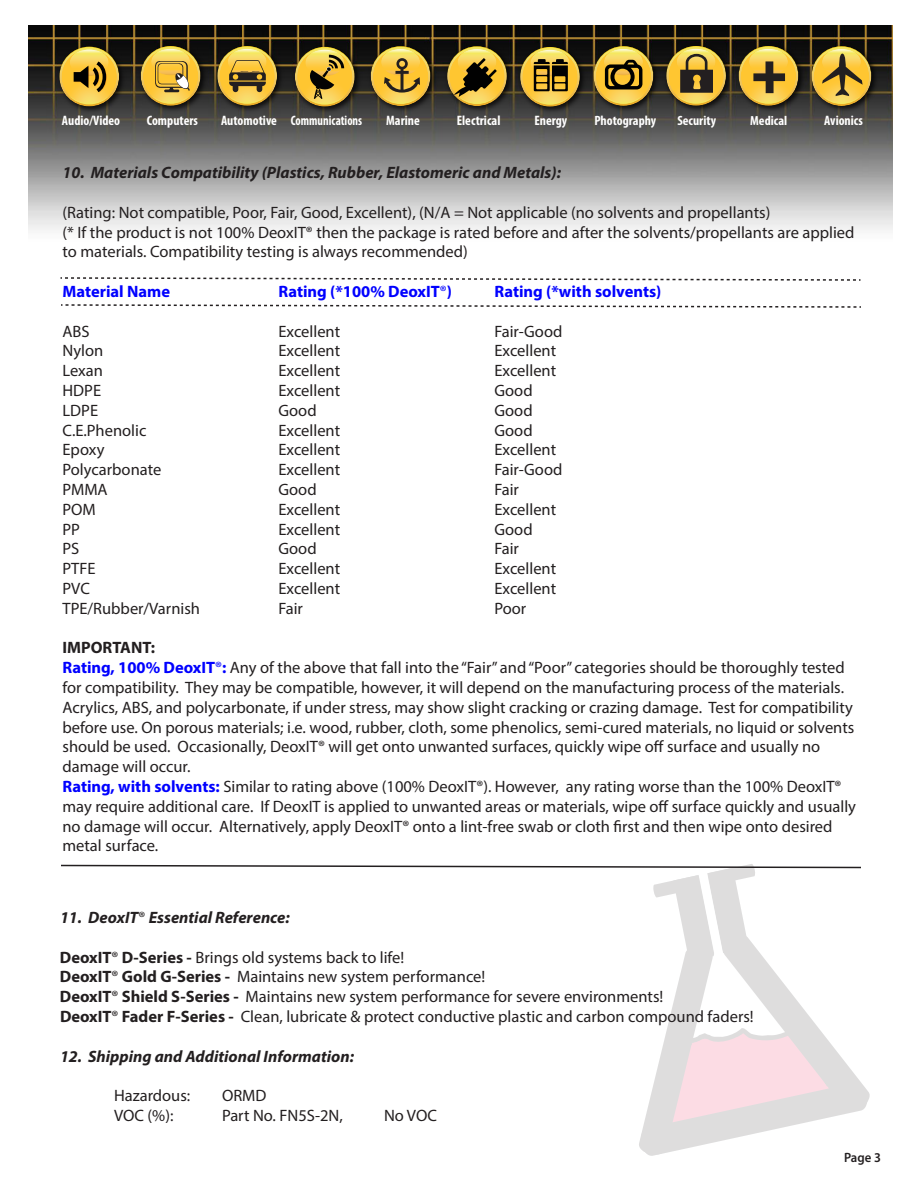
<style>
.page{position:relative;width:918px;height:1188px;background:#fff}
.page>*{position:absolute;margin:0;border:0;box-sizing:border-box;transform-origin:0 0}
.t1{font:16.5px/19.8px "Myriad Pro";color:#231f20}
.t2{font:italic 700 16.5px "Myriad Pro";color:#231f20}
.t3{font:700 16.5px "Myriad Pro";color:#00f}
.t4{font:700 condensed 13.65px "Myriad Pro";color:#fff}
.t5{font:700 condensed 13.5px "Myriad Pro";color:#fff}
.t6{font:600 13.5px "Myriad Pro";color:#231f20;scale:.95 1}
.t7{font:700 condensed 13.2px "Myriad Pro";color:#fff;scale:1.04 1}
.s1{font-weight:400}
.s2{font-weight:700}
.s3{font-weight:700;color:#00f}
.s4{color:#00f}
.s5{font-weight:400;font-style:normal}
</style>
<div class="page">
<img style="left:29px;top:25px;width:864px;height:205px">
<img style="left:443px;top:42px;width:437px;height:73px">
<img style="left:291px;top:43px;width:72px;height:72px">
<img style="left:213px;top:42px;width:73px;height:72px">
<img style="left:55px;top:42px;width:73px;height:73px">
<img style="left:366px;top:42px;width:73px;height:73px">
<svg style="left:371px;top:46px;width:59px;height:58px;background:#bb9a3b"></svg>
<svg style="left:812px;top:46px;width:59px;height:58px;background:#b4953a"></svg>
<svg style="left:594px;top:46px;width:59px;height:58px;background:#a68935"></svg>
<svg style="left:739px;top:46px;width:59px;height:58px;background:#b3953b"></svg>
<svg style="left:666px;top:46px;width:60px;height:58px;background:#9c8237"></svg>
<svg style="left:217px;top:46px;width:60px;height:58px;background:#ad903a"></svg>
<svg style="left:520px;top:47px;width:60px;height:58px;background:#a08533"></svg>
<img style="left:136px;top:42px;width:73px;height:72px">
<svg style="left:141px;top:46px;width:60px;height:58px;background:#bd9d41"></svg>
<svg style="left:447px;top:46px;width:60px;height:58px;background:#9d8333"></svg>
<svg style="left:59px;top:47px;width:60px;height:57px;background:#b39438"></svg>
<svg style="left:295px;top:47px;width:60px;height:58px;background:#b19237"></svg>
<svg style="left:61px;top:277px;width:800px;height:4px"></svg>
<svg style="left:61px;top:304px;width:800px;height:4px"></svg>
<svg style="left:61px;top:864px;width:809px;height:292px"></svg>
<p class="t4" style="left:62px;top:115px;width:60px">Audio/Video</p>
<p class="t4" style="left:147px;top:115px;width:53px">Computers</p>
<p class="t4" style="left:221px;top:115px;width:143px">Automotive Communications</p>
<p class="t4" style="left:386px;top:115px;width:35px">Marine</p>
<p class="t4" style="left:457px;top:115px;width:45px">Electrical</p>
<p class="t4" style="left:534px;top:115px;width:34px">Energy</p>
<p class="t5" style="left:594px;top:115px;width:63px">Photography</p>
<p class="t5" style="left:677px;top:115px;width:40px">Security</p>
<p class="t7" style="left:750px;top:115px;width:37px">Medical</p>
<p class="t4" style="left:824px;top:115px;width:40px">Avionics</p>
<p class="t2" style="left:63px;top:166px;width:500px">10. Materials Compatibility (Plastics, Rubber, Elastomeric and Metals):</p>
<p class="t1" style="left:63px;top:204px;width:794px">(Rating: Not compatible, Poor, Fair, Good, Excellent), (N/A = Not applicable (no solvents and propellants)<br>(* If the product is not 100% DeoxIT® then the package is rated before and after the solvents/propellants are applied to materials. Compatibility testing is always recommended)</p>
<p class="t3" style="left:63px;top:285px;width:109px">Material Name</p>
<p class="t3" style="left:279px;top:285px;width:175px">Rating (*100% DeoxIT<span class="s1">®</span>)</p>
<p class="t3" style="left:495px;top:285px;width:168px">Rating (*with solvents)</p>
<p class="t1" style="left:63px;top:323px;width:29px">ABS</p>
<p class="t1" style="left:279px;top:323px;width:63px">Excellent</p>
<p class="t1" style="left:494px;top:323px;width:69px">Fair-Good</p>
<p class="t1" style="left:63px;top:342px;width:42px">Nylon</p>
<p class="t1" style="left:279px;top:342px;width:63px">Excellent</p>
<p class="t1" style="left:495px;top:342px;width:63px">Excellent</p>
<p class="t1" style="left:63px;top:362px;width:42px">Lexan</p>
<p class="t1" style="left:279px;top:362px;width:63px">Excellent</p>
<p class="t1" style="left:495px;top:362px;width:63px">Excellent</p>
<p class="t1" style="left:63px;top:382px;width:40px">HDPE</p>
<p class="t1" style="left:279px;top:382px;width:63px">Excellent</p>
<p class="t1" style="left:494px;top:382px;width:40px">Good</p>
<p class="t1" style="left:63px;top:402px;width:37px">LDPE</p>
<p class="t1" style="left:279px;top:402px;width:40px">Good</p>
<p class="t1" style="left:495px;top:402px;width:40px">Good</p>
<p class="t1" style="left:63px;top:422px;width:85px">C.E.Phenolic</p>
<p class="t1" style="left:279px;top:422px;width:63px">Excellent</p>
<p class="t1" style="left:495px;top:422px;width:40px">Good</p>
<p class="t1" style="left:63px;top:441px;width:43px">Epoxy</p>
<p class="t1" style="left:279px;top:441px;width:63px">Excellent</p>
<p class="t1" style="left:495px;top:441px;width:63px">Excellent</p>
<p class="t1" style="left:63px;top:461px;width:100px">Polycarbonate</p>
<p class="t1" style="left:278px;top:461px;width:63px">Excellent</p>
<p class="t1" style="left:494px;top:461px;width:69px">Fair-Good</p>
<p class="t1" style="left:63px;top:481px;width:47px">PMMA</p>
<p class="t1" style="left:279px;top:481px;width:40px">Good</p>
<p class="t1" style="left:495px;top:481px;width:26px">Fair</p>
<p class="t1" style="left:63px;top:501px;width:35px">POM</p>
<p class="t1" style="left:279px;top:501px;width:63px">Excellent</p>
<p class="t1" style="left:495px;top:501px;width:63px">Excellent</p>
<p class="t1" style="left:63px;top:521px;width:19px">PP</p>
<p class="t1" style="left:279px;top:521px;width:63px">Excellent</p>
<p class="t1" style="left:494px;top:521px;width:40px">Good</p>
<p class="t1" style="left:63px;top:540px;width:18px">PS</p>
<p class="t1" style="left:278px;top:540px;width:40px">Good</p>
<p class="t1" style="left:494px;top:540px;width:26px">Fair</p>
<p class="t1" style="left:63px;top:560px;width:35px">PTFE</p>
<p class="t1" style="left:279px;top:560px;width:63px">Excellent</p>
<p class="t1" style="left:494px;top:560px;width:63px">Excellent</p>
<p class="t1" style="left:63px;top:580px;width:29px">PVC</p>
<p class="t1" style="left:279px;top:580px;width:63px">Excellent</p>
<p class="t1" style="left:494px;top:580px;width:63px">Excellent</p>
<p class="t1" style="left:63px;top:600px;width:139px">TPE/Rubber/Varnish</p>
<p class="t1" style="left:279px;top:600px;width:26px">Fair</p>
<p class="t1" style="left:495px;top:600px;width:33px">Poor</p>
<p class="t1" style="left:63px;top:639px;width:795px"><span class="s2">IMPORTANT:<br></span><span class="s3">Rating, 100% DeoxIT</span><span class="s4">®</span><span class="s3">:</span> Any of the above that fall into the “Fair” and “Poor” categories should be thoroughly tested for compatibility. They may be compatible, however, it will depend on the manufacturing process of the materials.<br>Acrylics, ABS, and polycarbonate, if under stress, may show slight cracking or crazing damage. Test for compatibility before use. On porous materials; i.e. wood, rubber, cloth, some phenolics, semi-cured materials, no liquid or solvents should be used. Occasionally, DeoxIT® will get onto unwanted surfaces, quickly wipe off surface and usually no damage will occur.<br><span class="s3">Rating, with solvents:</span> Similar to rating above (100% DeoxIT®). However, any rating worse than the 100% DeoxIT® may require additional care. If DeoxIT is applied to unwanted areas or materials, wipe off surface quickly and usually no damage will occur. Alternatively, apply DeoxIT® onto a lint-free swab or cloth first and then wipe onto desired metal surface.</p>
<p class="t2" style="left:60px;top:911px;width:231px">11. DeoxIT<span class="s5">®</span> Essential Reference:</p>
<p class="t1" style="left:60px;top:949px;width:695px"><span class="s2">DeoxIT</span>® <span class="s2">D-Series -</span> Brings old systems back to life!<br><span class="s2">DeoxIT</span>® <span class="s2">Gold G-Series -</span> Maintains new system performance!<br><span class="s2">DeoxIT</span>® <span class="s2">Shield S-Series -</span> Maintains new system performance for severe environments!<br><span class="s2">DeoxIT</span>® <span class="s2">Fader F-Series -</span> Clean, lubricate &amp; protect conductive plastic and carbon compound faders!</p>
<p class="t2" style="left:60px;top:1050px;width:295px">12. Shipping and Additional Information:</p>
<p class="t1" style="left:114px;top:1087px;width:78px">Hazardous:</p>
<p class="t1" style="left:222px;top:1087px;width:46px">ORMD</p>
<p class="t1" style="left:114px;top:1107px;width:61px">VOC (%):</p>
<p class="t1" style="left:222px;top:1107px;width:122px">Part No. FN5S-2N,</p>
<p class="t1" style="left:384px;top:1107px;width:54px">No VOC</p>
<p class="t6" style="left:844px;top:1153px;width:40px">Page 3</p>
</div>
